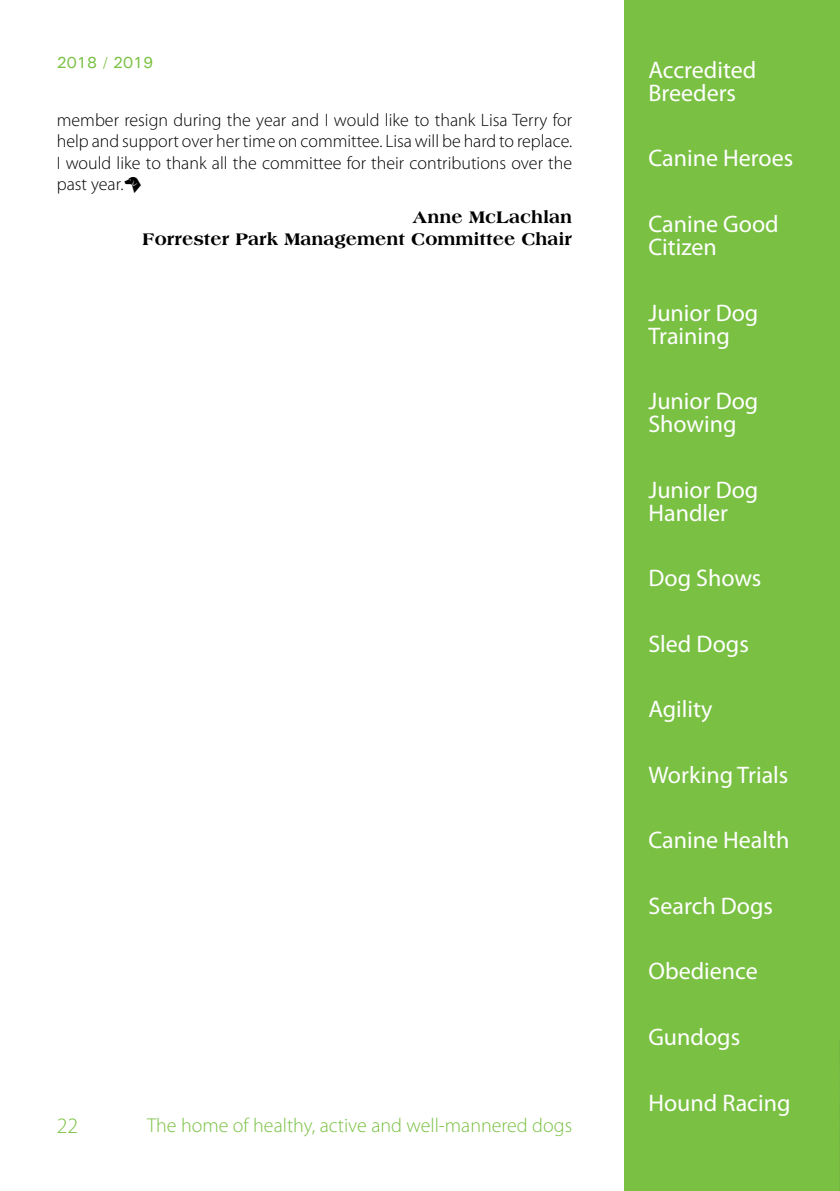
<style>
.page{position:relative;width:840px;height:1191px;background:#fff}
.page>*{position:absolute;margin:0;border:0;box-sizing:border-box;transform-origin:0 0}
.t1{font:24px/23px "Myriad Pro";color:#fff}
.t2{font:300 22px "Myriad Pro";color:#7ac143}
.t3{font:300 20px "Myriad Pro";color:#7ac143}
.t4{font:300 18px/21.6px "Myriad Pro";color:#000;text-align:justify}
.t5{font:800 18px/21.6px "Americana";color:#000;text-align:right}
.t6{font:16px "Utah";color:#7ac143}
.s1{font-family:"Signs Normal";font-weight:400}
</style>
<div class="page">
<div style="left:624px;top:0;width:215px;height:1191px;background:#7ac143"></div>
<img style="left:839px;top:836px;width:1px;height:355px">
<p class="t6" style="left:57px;top:53px;width:98px">2018 / 2019</p>
<h1 class="t1" style="left:648px;top:58px;width:109px">Accredited<br>Breeders</h1>
<p class="t4" style="left:57px;top:109px;width:517px">member resign during the year and I would like to thank Lisa Terry for help and support over her time on committee. Lisa will be hard to replace.<br>I would like to thank all the committee for their contributions over the past year.<span class="s1">j</span></p>
<p class="t5" style="left:142px;top:206px;width:431px">Anne McLachlan<br>Forrester Park Management Committee Chair</p>
<p class="t2" style="left:57px;top:1112px;width:23px">22</p>
<p class="t3" style="left:147px;top:1113px;width:426px">The home of healthy, active and well-mannered dogs</p>
<h1 class="t1" style="left:648px;top:146px;width:146px">Canine Heroes</h1>
<h1 class="t1" style="left:648px;top:212px;width:132px">Canine Good<br>Citizen</h1>
<h1 class="t1" style="left:648px;top:301px;width:111px">Junior Dog<br>Training</h1>
<h1 class="t1" style="left:648px;top:389px;width:111px">Junior Dog<br>Showing</h1>
<h1 class="t1" style="left:648px;top:478px;width:111px">Junior Dog<br>Handler</h1>
<h1 class="t1" style="left:648px;top:566px;width:114px">Dog Shows</h1>
<h1 class="t1" style="left:648px;top:632px;width:102px">Sled Dogs</h1>
<h1 class="t1" style="left:648px;top:697px;width:66px">Agility</h1>
<h1 class="t1" style="left:648px;top:763px;width:141px">Working Trials</h1>
<h1 class="t1" style="left:648px;top:828px;width:142px">Canine Health</h1>
<h1 class="t1" style="left:648px;top:894px;width:126px">Search Dogs</h1>
<h1 class="t1" style="left:648px;top:959px;width:111px">Obedience</h1>
<h1 class="t1" style="left:648px;top:1025px;width:93px">Gundogs</h1>
<h1 class="t1" style="left:648px;top:1090px;width:143px">Hound Racing</h1>
</div>
